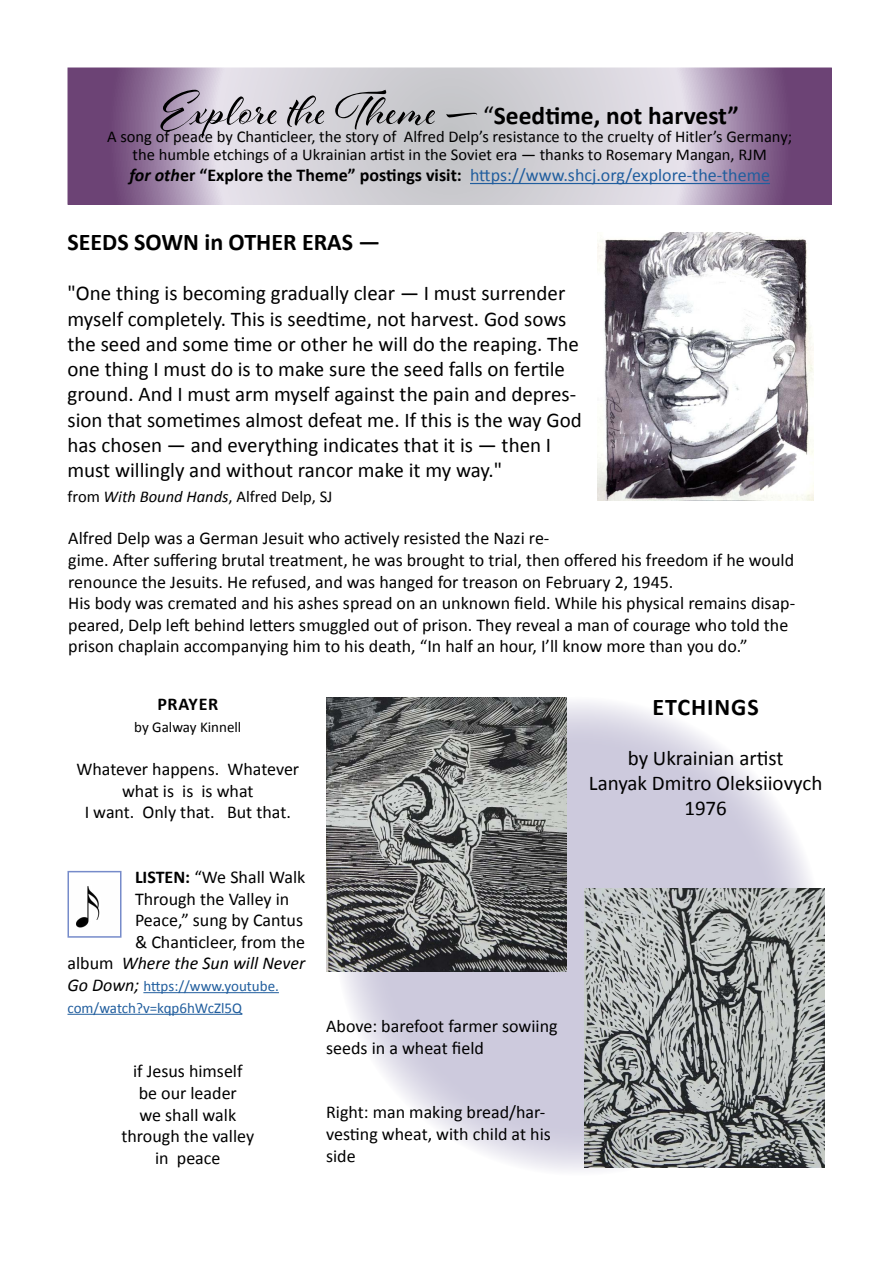
<style>
.page{position:relative;width:893px;height:1263px;background:#fff}
.page>*{position:absolute;margin:0;border:0;box-sizing:border-box;transform-origin:0 0}
.t1{font:700 25.5px "Calibri";color:#000}
.t2{font:700 24px "Calibri";color:#000}
.t3{font:700 24px "Calibri";letter-spacing:.04em;color:#000}
.t4{font:21px/25.2px "Calibri";color:#000}
.t5{font:18px/21.6px "Calibri";color:#000}
.t6{font:18px "Calibri";color:#215e9e}
.t7{font:italic 18px "Calibri";color:#000}
.t8{font:700 18px "Calibri";letter-spacing:.04em;color:#000}
.t9{font:16.5px/18px "Calibri";color:#000;text-align:center}
.t10{font:15px/21.6px "Calibri";color:#215e9e}
.t11{font:15px "Calibri";color:#000}
.s1{font-family:"Al Fresco";font-weight:400;font-size:52.5px}
.s2{font-weight:400}
.s3{font-weight:700;font-style:italic;color:#000}
.s4{font-weight:700;color:#000}
.s5{font-style:italic}
.s6{font-weight:700}
.s7{font-style:normal}
.s8{font-style:italic;font-size:18px;color:#000}
</style>
<div class="page">
<svg style="left:335px;top:697px;width:487px;height:479px;fill:#cdcadd"></svg>
<svg style="left:70px;top:71px;width:759px;height:131px"></svg>
<div style="left:67px;top:68px;width:765px;height:137px;border:2px solid #fff"></div>
<hr style="left:470px;top:183px;width:300px;height:1px;background:#215e9e">
<img style="left:597px;top:232px;width:216px;height:268px">
<hr style="left:143px;top:992px;width:136px;height:1px;background:#215e9e">
<hr style="left:68px;top:1014px;width:174px;height:1px;background:#215e9e">
<img style="left:76px;top:886px;width:24px;height:42px">
<div style="left:68px;top:871px;width:54px;height:67px;border:2px solid #768bca"></div>
<img style="left:326px;top:697px;width:241px;height:275px">
<img style="left:585px;top:889px;width:239px;height:278px">
<h1 class="t1" style="left:160px;top:99px;width:580px"><span class="s1">Explore the Theme —</span> <span class="s2">“</span>Seedtime, not harvest”</h1>
<p class="t9" style="left:107px;top:127px;width:686px">A song of peace by Chanticleer, the story of Alfred Delp’s resistance to the cruelty of Hitler’s Germany; the humble etchings of a Ukrainian artist in the Soviet era — thanks to Rosemary Mangan, RJM</p>
<p class="t6" style="left:129px;top:164px;width:642px"><span class="s3">for oth</span><span class="s4">er “Explore the Theme” postings visit:</span> https://www.shcj.org/explore-the-theme</p>
<h2 class="t2" style="left:68px;top:227px;width:314px">SEEDS SOWN in OTHER ERAS —</h2>
<p class="t4" style="left:68px;top:281px;width:516px">"One thing is becoming gradually clear — I must surrender myself completely. This is seedtime, not harvest. God sows the seed and some time or other he will do the reaping. The one thing I must do is to make sure the seed falls on fertile ground. And I must arm myself against the pain and depres&shy;sion that sometimes almost defeat me. If this is the way God has chosen — and everything indicates that it is — then I must willingly and without rancor make it my way."</p>
<p class="t9" style="left:68px;top:488px;width:266px">from <span class="s5">With Bound Hands</span>, Alfred Delp, SJ</p>
<p class="t5" style="left:68px;top:528px;width:728px">Alfred Delp was a German Jesuit who actively resisted the Nazi re-<br>gime. After suffering brutal treatment, he was brought to trial, then offered his freedom if he would renounce the Jesuits. He refused, and was hanged for treason on February 2, 1945.<br>His body was cremated and his ashes spread on an unknown field. While his physical remains disap&shy;peared, Delp left behind letters smuggled out of prison. They reveal a man of courage who told the prison chaplain accompanying him to his death, “In half an hour, I’ll know more than you do.”</p>
<p class="t8" style="left:157px;top:693px;width:62px">PRAYER</p>
<p class="t11" style="left:134px;top:717px;width:109px">by Galway Kinnell</p>
<p class="t5" style="left:76px;top:758px;width:224px;text-align:center">Whatever happens. Whatever what is is is what<br>I want. Only that. But that.</p>
<p class="t5" style="left:135px;top:866px;width:172px"><span class="s6">LISTEN:</span> “We Shall Walk</p>
<p class="t5" style="left:135px;top:888px;width:156px">Through the Valley in</p>
<p class="t5" style="left:135px;top:909px;width:170px">Peace,” sung by Cantus</p>
<p class="t5" style="left:135px;top:931px;width:172px">&amp; Chanticleer, from the</p>
<p class="t7" style="left:67px;top:951px;width:239px"><span class="s7">album</span> Where the Sun will Never</p>
<p class="t10" style="left:67px;top:975px;width:213px"><span class="s8">Go Down;</span> https://www.youtube. com/watch?v=kqp6hWcZl5Q</p>
<p class="t5" style="left:121px;top:1061px;width:134px;text-align:center">if Jesus himself<br>be our leader<br>we shall walk through the valley in peace</p>
<p class="t5" style="left:326px;top:1015px;width:233px">Above: barefoot farmer sowiing seeds in a wheat field</p>
<p class="t5" style="left:326px;top:1101px;width:226px">Right: man making bread/har&shy;vesting wheat, with child at his side</p>
<h2 class="t3" style="left:652px;top:691px;width:108px">ETCHINGS</h2>
<p class="t4" style="left:589px;top:745px;width:235px;text-align:center">by Ukrainian artist<br>Lanyak Dmitro Oleksiiovych<br>1976</p>
</div>
